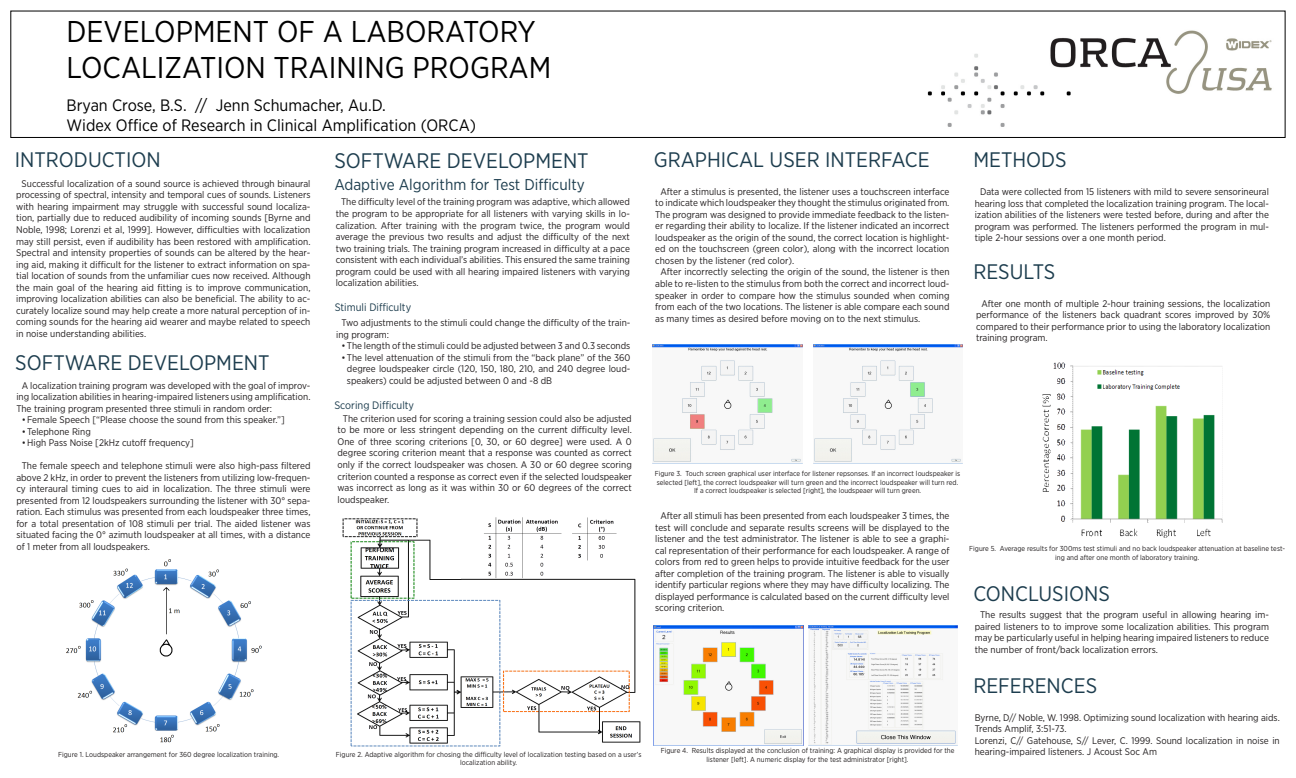
<style>
.page{position:relative;width:1296px;height:778px;background:#fff}
.page>*{position:absolute;margin:0;border:0;box-sizing:border-box;transform-origin:0 0}
.t1{font:30px "Gotham Narrow";color:#000}
.Subheader{font:21px "Gotham Narrow";color:#1d3d4e}
.t2{font:16.5px "Gotham Narrow";color:#000}
.mini_header{font:15.6px "Gotham Narrow";color:#1d3d4e}
.mini_header-2{font:10.8px "Gotham Narrow";color:#1d3d4e}
.t3{font:9.6px/11.5px "Gotham Narrow";color:#231f20;text-align:justify}
.Figure_Text_Paragrap{font:7.2px/8.6px "Gotham Narrow";color:#231f20;text-align:center}
</style>
<div class="page">
<div style="left:10px;top:11px;width:1275px;height:127px;border:1px solid #000"></div>
<img style="left:1050px;top:30px;width:222px;height:64px">
<img style="left:927px;top:53px;width:148px;height:74px">
<img style="left:343px;top:517px;width:297px;height:229px">
<img style="left:653px;top:344px;width:149px;height:118px">
<img style="left:654px;top:625px;width:150px;height:121px">
<img style="left:1042px;top:362px;width:181px;height:176px">
<img style="left:66px;top:559px;width:196px;height:184px">
<img style="left:813px;top:344px;width:150px;height:120px">
<img style="left:808px;top:625px;width:150px;height:120px">
<p class="t1" style="left:67px;top:13px;width:471px">DEVELOPMENT OF A LABORATORY</p>
<p class="t1" style="left:67px;top:49px;width:486px">LOCALIZATION TRAINING PROGRAM</p>
<p class="t2" style="left:67px;top:95px;width:321px">Bryan Crose, B.S. // Jenn Schumacher, Au.D.</p>
<p class="t2" style="left:67px;top:115px;width:411px">Widex Office of Research in Clinical Amplification (ORCA)</p>
<p class="Subheader" style="left:15px;top:147px;width:147px">INTRODUCTION</p>
<p class="Subheader" style="left:334px;top:147px;width:256px">SOFTWARE DEVELOPMENT</p>
<p class="Subheader" style="left:973px;top:147px;width:95px">METHODS</p>
<p class="Subheader" style="left:654px;top:147px;width:277px">GRAPHICAL USER INTERFACE</p>
<p class="t3" style="left:16px;top:177px;width:296px;text-indent:5px">Successful localization of a sound source is achieved through binaural processing of spectral, intensity and temporal cues of sounds. Listeners with hearing impairment may struggle with successful sound localiza&shy;tion, partially due to reduced audibility of incoming sounds [Byrne and Noble, 1998; Lorenzi et al, 1999]. However, difficulties with localization may still persist, even if audibility has been restored with amplification.<br>Spectral and intensity properties of sounds can be altered by the hear&shy;ing aid, making it difficult for the listener to extract information on spa&shy;tial location of sounds from the unfamiliar cues now received. Although the main goal of the hearing aid fitting is to improve communication, improving localization abilities can also be beneficial. The ability to ac&shy;curately localize sound may help create a more natural perception of in&shy;coming sounds for the hearing aid wearer and maybe related to speech in noise understanding abilities.</p>
<p class="Subheader" style="left:15px;top:350px;width:256px">SOFTWARE DEVELOPMENT</p>
<p class="t3" style="left:16px;top:379px;width:296px;text-indent:5px">A localization training program was developed with the goal of improv&shy;ing localization abilities in hearing-impaired listeners using amplification.<br>The training program presented three stimuli in random order:</p>
<p class="t3" style="left:22px;top:414px;width:264px">•Female Speech [“Please choose the sound from this speaker.”]</p>
<p class="t3" style="left:22px;top:425px;width:71px">•Telephone Ring</p>
<p class="t3" style="left:22px;top:437px;width:173px">•High Pass Noise [2kHz cutoff frequency]</p>
<p class="t3" style="left:16px;top:460px;width:296px;text-indent:5px">The female speech and telephone stimuli were also high-pass filtered above 2 kHz, in order to prevent the listeners from utilizing low-frequen&shy;cy interaural timing cues to aid in localization. The three stimuli were presented from 12 loudspeakers surrounding the listener with 30° sepa&shy;ration. Each stimulus was presented from each loudspeaker three times, for a total presentation of 108 stimuli per trial. The aided listener was situated facing the 0° azimuth loudspeaker at all times, with a distance of 1 meter from all loudspeakers.</p>
<p class="Figure_Text_Paragrap" style="left:58px;top:749px;width:223px">Figure 1. Loudspeaker arrangement for 360 degree localization training.</p>
<p class="mini_header" style="left:334px;top:175px;width:252px">Adaptive Algorithm for Test Difficulty</p>
<p class="t3" style="left:336px;top:196px;width:296px;text-indent:5px">The difficulty level of the training program was adaptive, which allowed the program to be appropriate for all listeners with varying skills in lo&shy;calization. After training with the program twice, the program would average the previous two results and adjust the difficulty of the next two training trials. The training program increased in difficulty at a pace consistent with each individual’s abilities. This ensured the same training program could be used with all hearing impaired listeners with varying localization abilities.</p>
<p class="mini_header-2" style="left:335px;top:300px;width:78px">Stimuli Difficulty</p>
<p class="t3" style="left:336px;top:317px;width:296px;text-indent:5px">Two adjustments to the stimuli could change the difficulty of the train&shy;ing program:</p>
<p class="t3" style="left:342px;top:340px;width:290px">•The length of the stimuli could be adjusted between 3 and 0.3 seconds</p>
<p class="t3" style="left:347px;top:351px;width:285px;text-indent:-5px">•The level attenuation of the stimuli from the “back plane” of the 360 degree loudspeaker circle (120, 150, 180, 210, and 240 degree loud&shy;speakers) could be adjusted between 0 and -8 dB</p>
<p class="mini_header-2" style="left:334px;top:398px;width:81px">Scoring Difficulty</p>
<p class="t3" style="left:338px;top:412px;width:296px;text-indent:5px">The criterion used for scoring a training session could also be adjusted to be more or less stringent depending on the current difficulty level.<br>One of three scoring criterions [0, 30, or 60 degree] were used. A 0 degree scoring criterion meant that a response was counted as correct only if the correct loudspeaker was chosen. A 30 or 60 degree scoring criterion counted a response as correct even if the selected loudspeaker was incorrect as long as it was within 30 or 60 degrees of the correct loudspeaker.</p>
<p class="Figure_Text_Paragrap" style="left:336px;top:749px;width:307px">Figure 2. Adaptive algorithm for chosing the difficulty level of localization testing based on a user’s</p>
<p class="Figure_Text_Paragrap" style="left:460px;top:758px;width:58px">localization ability.</p>
<p class="t3" style="left:655px;top:185px;width:296px;text-indent:5px">After a stimulus is presented, the listener uses a touchscreen interface to indicate which loudspeaker they thought the stimulus originated from.<br>The program was designed to provide immediate feedback to the listen&shy;er regarding their ability to localize. If the listener indicated an incorrect loudspeaker as the origin of the sound, the correct location is highlight&shy;ed on the touchscreen (green color), along with the incorrect location chosen by the listener (red color).</p>
<p class="t3" style="left:655px;top:266px;width:296px;text-indent:5px">After incorrectly selecting the origin of the sound, the listener is then able to re-listen to the stimulus from both the correct and incorrect loud&shy;speaker in order to compare how the stimulus sounded when coming from each of the two locations. The listener is able compare each sound as many times as desired before moving on to the next stimulus.</p>
<p class="t3" style="left:975px;top:186px;width:296px;text-indent:5px">Data were collected from 15 listeners with mild to severe sensorineural hearing loss that completed the localization training program. The local&shy;ization abilities of the listeners were tested before, during and after the program was performed. The listeners performed the program in mul&shy;tiple 2-hour sessions over a one month period.</p>
<p class="Subheader" style="left:973px;top:259px;width:84px">RESULTS</p>
<p class="t3" style="left:976px;top:297px;width:296px;text-indent:5px">After one month of multiple 2-hour training sessions, the localization performance of the listeners back quadrant scores improved by 30% compared to their performance prior to using the laboratory localization training program.</p>
<p class="Figure_Text_Paragrap" style="left:655px;top:469px;width:307px">Figure 3. Touch screen graphical user interface for listener repsonses. If an incorrect loudspeaker is</p>
<p class="Figure_Text_Paragrap" style="left:657px;top:478px;width:303px">selected [left], the correct loudspeaker will turn green and the incorrect loudspeaker will turn red.</p>
<p class="Figure_Text_Paragrap" style="left:694px;top:486px;width:229px">If a correct loudspeaker is selected [right], the loudspeaer will turn green.</p>
<p class="t3" style="left:655px;top:510px;width:296px;text-indent:5px">After all stimuli has been presented from each loudspeaker 3 times, the test will conclude and separate results screens will be displayed to the listener and the test administrator. The listener is able to see a graphi&shy;cal representation of their performance for each loudspeaker. A range of colors from red to green helps to provide intuitive feedback for the user after completion of the training program. The listener is able to visually identify particular regions where they may have difficulty localizing. The displayed performance is calculated based on the current difficulty level scoring criterion.</p>
<p class="Figure_Text_Paragrap" style="left:661px;top:746px;width:295px">Figure 4. Results displayed at the conclusion of training: A graphical display is provided for the</p>
<p class="Figure_Text_Paragrap" style="left:707px;top:755px;width:203px">listener [left]. A numeric display for the test administrator [right].</p>
<p class="Figure_Text_Paragrap" style="left:969px;top:544px;width:317px">Figure 5. Average results for 300ms test stimuli and no back loudspeaker attenuation at baseline test&shy;ing and after one month of laboratory training.</p>
<p class="Subheader" style="left:973px;top:581px;width:138px">CONCLUSIONS</p>
<p class="t3" style="left:975px;top:609px;width:296px;text-indent:5px">The results suggest that the program useful in allowing hearing im&shy;paired listeners to to improve some localization abilities. This program may be particularly useful in helping hearing impaired listeners to reduce the number of front/back localization errors.</p>
<p class="Subheader" style="left:973px;top:672px;width:125px">REFERENCES</p>
<p class="t3" style="left:975px;top:711px;width:307px">Byrne, D// Noble, W. 1998. Optimizing sound localization with hearing aids.<br>Trends Amplif, 3:51-73.</p>
<p class="t3" style="left:975px;top:734px;width:307px">Lorenzi, C// Gatehouse, S// Lever, C. 1999. Sound localization in noise in hearing-impaired listeners. J Acoust Soc Am</p>
</div>
